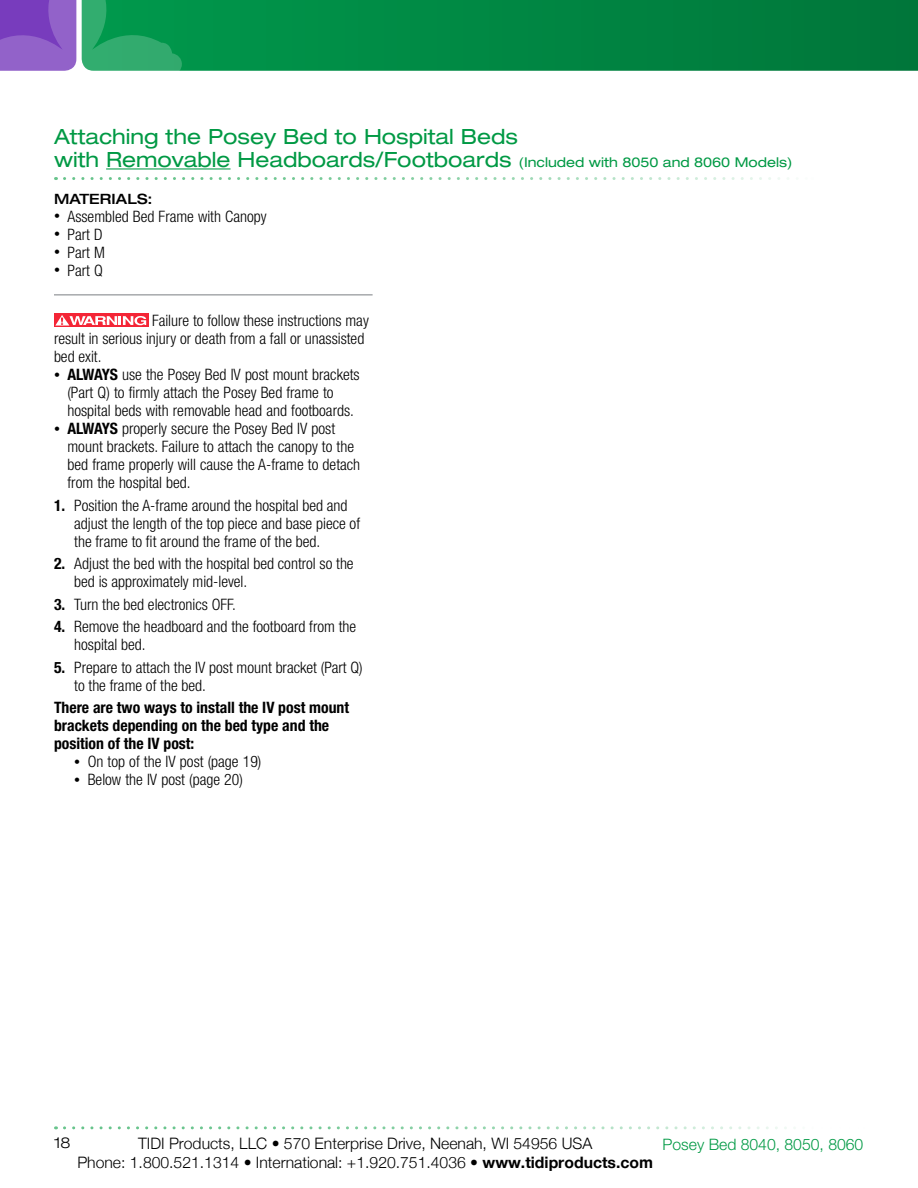
<style>
.page{position:relative;width:918px;height:1188px;background:#fff}
.page>*{position:absolute;margin:0;border:0;box-sizing:border-box;transform-origin:0 0}
.t1{font:expanded 21px/22.5px "Helvetica Neue LT Std";color:#094}
.t2{font:300 condensed 15.75px/18px "Helvetica Neue LT Std";color:#000}
.t3{font:300 15.75px/19.4px "Helvetica Neue";color:#000;text-align:center}
.t4{font:700 condensed 15.75px/18px "Helvetica Neue LT Std";color:#000}
.t5{font:300 15.75px "Helvetica Neue LT Std";color:#094}
.t6{font:300 expanded 15px "Helvetica Neue LT Std";color:#000}
.t7{font:500 expanded 14.25px "Helvetica Neue LT Std";letter-spacing:.005em;color:#000}
.s1{font-size:13.5px}
.s2{font-weight:900;font-stretch:expanded;font-size:12px}
.s3{font-weight:700}
.s4{font-family:"Helvetica";font-weight:700}
</style>
<div class="page">
<svg style="left:64px;top:1126px;width:731px;height:3px"></svg>
<svg style="left:65px;top:177px;width:724px;height:3px"></svg>
<svg style="left:182px;top:0;width:736px;height:71px;background:#008542"></svg>
<svg style="left:0;top:0;width:182px;height:71px;background:#51858e"></svg>
<hr style="left:54px;top:294px;width:319px;height:2px;background:#a7a9ac">
<svg style="left:54px;top:314px;width:94px;height:13px"></svg>
<svg style="left:55px;top:315px;width:91px;height:11px"></svg>
<hr style="left:106px;top:168px;width:125px;height:1px;background:#094">
<h1 class="t1" style="left:54px;top:125px;width:740px">Attaching the Posey Bed to Hospital Beds<br>with Removable Headboards/Footboards <span class="s1">(Included with 8050 and 8060 Models)</span></h1>
<p class="t7" style="left:54px;top:190px;width:100px">MATERIALS:</p>
<p class="t2" style="left:54px;top:207px;width:214px"><span class="s2">•</span> Assembled Bed Frame with Canopy</p>
<p class="t2" style="left:54px;top:225px;width:50px"><span class="s2">•</span> Part D</p>
<p class="t2" style="left:54px;top:243px;width:52px"><span class="s2">•</span> Part M</p>
<p class="t2" style="left:54px;top:261px;width:50px"><span class="s2">•</span> Part Q</p>
<p class="t2" style="left:54px;top:311px;width:316px;text-indent:98px">Failure to follow these instructions may result in serious injury or death from a fall or unassisted bed exit.</p>
<p class="t2" style="left:68px;top:365px;width:294px;text-indent:-14px"><span class="s2">•</span> <span class="s3">ALWAYS</span> use the Posey Bed IV post mount brackets (Part Q) to firmly attach the Posey Bed frame to hospital beds with removable head and footboards.</p>
<p class="t2" style="left:68px;top:419px;width:294px;text-indent:-14px"><span class="s2">•</span> <span class="s3">ALWAYS</span> properly secure the Posey Bed IV post mount brackets. Failure to attach the canopy to the bed frame properly will cause the A-frame to detach from the hospital bed.</p>
<p class="t2" style="left:74px;top:496px;width:287px;text-indent:-20px"><span class="s3">1.</span> Position the A-frame around the hospital bed and adjust the length of the top piece and base piece of the frame to fit around the frame of the bed.</p>
<p class="t2" style="left:74px;top:554px;width:281px;text-indent:-20px"><span class="s3">2.</span> Adjust the bed with the hospital bed control so the bed is approximately mid-level.</p>
<p class="t2" style="left:54px;top:595px;width:181px"><span class="s3">3.</span> Turn the bed electronics OFF.</p>
<p class="t2" style="left:74px;top:617px;width:283px;text-indent:-20px"><span class="s3">4.</span> Remove the headboard and the footboard from the hospital bed.</p>
<p class="t2" style="left:74px;top:658px;width:290px;text-indent:-20px"><span class="s3">5.</span> Prepare to attach the IV post mount bracket (Part Q) to the frame of the bed.</p>
<p class="t4" style="left:54px;top:698px;width:297px">There are two ways to install the IV post mount brackets depending on the bed type and the position of the IV post:</p>
<p class="t2" style="left:74px;top:752px;width:189px"><span class="s2">•</span> On top of the IV post (page 19)</p>
<p class="t2" style="left:74px;top:770px;width:170px"><span class="s2">•</span> Below the IV post (page 20)</p>
<p class="t3" style="left:77px;top:1132px;width:577px">TIDI Products, LLC • 570 Enterprise Drive, Neenah, WI 54956 USA<br>Phone: 1.800.521.1314 • International: +1.920.751.4036 • <span class="s3">www.tidiproducts.co</span><span class="s4">m</span></p>
<p class="t6" style="left:54px;top:1134px;width:18px">18</p>
<p class="t5" style="left:663px;top:1135px;width:202px">Posey Bed 8040, 8050, 8060</p>
</div>
